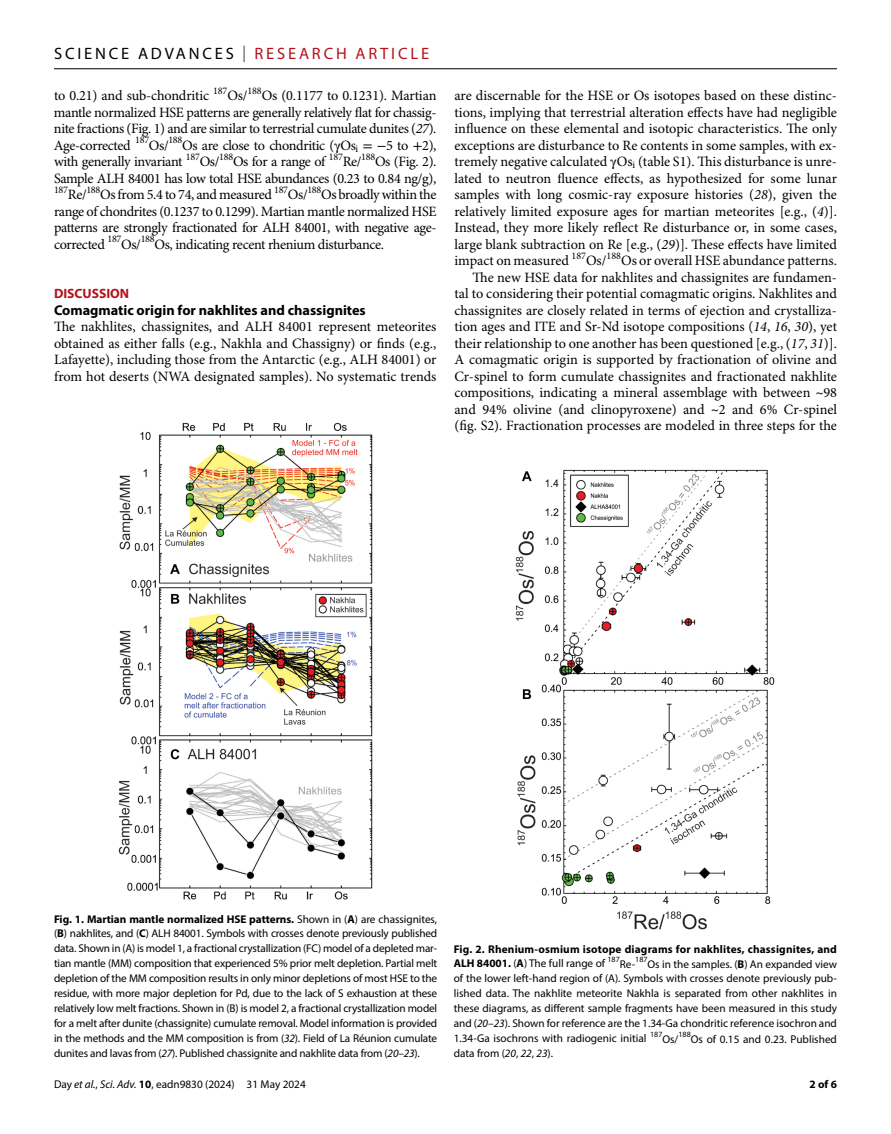
<style>
.page{position:relative;width:891px;height:1134px;background:#fff}
.page>*{position:absolute;margin:0;border:0;box-sizing:border-box;transform-origin:0 0}
.t1{font:16.5px "Myriad Pro";letter-spacing:.17em;color:#000}
.t2{font:14.25px/16.5px "Minion Pro";letter-spacing:-.005em;color:#000;text-align:justify}
.t3{font:700 14.25px "Myriad Pro";color:#000}
.t4{font:700 13.5px "Myriad Pro";color:#b5121b}
.t5{font:11.25px/15px "Myriad Pro";color:#000;text-align:justify}
.t6{font:700 11.25px "Myriad Pro";color:#000}
.s1{font-weight:300}
.s2{color:#b5121b}
.s3{font-style:italic}
.s4{font-family:"STIX"}
.s5{font-weight:700}
</style>
<div class="page">
<hr style="left:54px;top:68px;width:783px;height:1px;background:#000">
<img style="left:119px;top:422px;width:254px;height:478px">
<img style="left:516px;top:470px;width:259px;height:460px">
<p class="t1" style="left:54px;top:44px;width:376px">Science Ad va nces <span class="s1">|</span> <span class="s2">Resear ch Ar ticle</span></p>
<p class="t2" style="left:54px;top:88px;width:384px">to 0.21) and sub-chondritic <sup>187</sup>Os/<sup>188</sup>Os (0.1177 to 0.1231). Martian mantle normalized HSE patterns are generally relatively flat for chassig&shy;nite fractions (Fig. 1) and are similar to terrestrial cumulate dunites (<span class="s3">27</span>).<br>Age-corrected <sup>187</sup>Os/<sup>188</sup>Os are close to chondritic (<span class="s4">γ</span>Os<sub>i</sub> <span class="s4">= −</span>5 to <span class="s4">+</span>2), with generally invariant <sup>187</sup>Os/<sup>188</sup>Os for a range of <sup>187</sup>Re/<sup>188</sup>Os (Fig. 2).<br>Sample ALH 84001 has low total HSE abundances (0.23 to 0.84 ng/g), <sup>187</sup>Re/<sup>188</sup>Os from 5.4 to 74, and measured <sup>187</sup>Os/<sup>188</sup>Os broadly within the range of chondrites (0.1237 to 0.1299). Martian mantle normalized HSE patterns are strongly fractionated for ALH 84001, with negative age&shy;corrected <sup>187</sup>Os/<sup>188</sup>Os, indicating recent rhenium disturbance.</p>
<p class="t4" style="left:54px;top:285px;width:77px">DISCUSSION</p>
<p class="t3" style="left:54px;top:301px;width:313px">Comagmatic origin for nakhlites and chassignites</p>
<p class="t2" style="left:54px;top:319px;width:384px">The nakhlites, chassignites, and ALH 84001 represent meteorites obtained as either falls (e.g., Nakhla and Chassigny) or finds (e.g., Lafayette), including those from the Antarctic (e.g., ALH 84001) or from hot deserts (NWA designated samples). No systematic trends</p>
<p class="t2" style="left:454px;top:88px;width:384px;text-align:right">are discernable for the HSE or Os isotopes based on these distinc&shy;tions, implying that terrestrial alteration effects have had negligible influence on these elemental and isotopic characteristics. The only exceptions are disturbance to Re contents in some samples, with ex&shy;tremely negative calculated <span class="s4">γ</span>Os<sub>i</sub> (table S1). This disturbance is unre&shy;lated to neutron fluence effects, as hypothesized for some lunar samples with long cosmic-ray exposure histories (<span class="s3">28</span>), given the relatively limited exposure ages for martian meteorites [e.g., (<span class="s3">4</span>)].<br>Instead, they more likely reflect Re disturbance or, in some cases, large blank subtraction on Re [e.g., (<span class="s3">29</span>)]. These effects have limited impact on measured <sup>187</sup>Os/<sup>188</sup>Os or overall HSE abundance patterns.<br>The new HSE data for nakhlites and chassignites are fundamen-<br>tal to considering their potential comagmatic origins. Nakhlites and chassignites are closely related in terms of ejection and crystalliza&shy;tion ages and ITE and Sr-Nd isotope compositions (<span class="s3">14</span>, <span class="s3">16</span>, <span class="s3">30</span>), yet their relationship to one another has been questioned [e.g., (<span class="s3">17</span>, <span class="s3">31</span>)].<br>A comagmatic origin is supported by fractionation of olivine and Cr-spinel to form cumulate chassignites and fractionated nakhlite compositions, indicating a mineral assemblage with between <span class="s4">~</span>98 and 94% olivine (and clinopyroxene) and <span class="s4">~</span>2 and 6% Cr-spinel (fig. S2). Fractionation processes are modeled in three steps for the</p>
<p class="t5" style="left:54px;top:911px;width:385px"><span class="s5">Fig. 1. Martian mantle normalized HSE patterns.</span> Shown in (<span class="s5">A</span>) are chassignites, (<span class="s5">B</span>) nakhlites, and (<span class="s5">C</span>) ALH 84001. Symbols with crosses denote previously published data. Shown in (A) is model 1, a fractional crystallization (FC) model of a depleted mar&shy;tian mantle (MM) composition that experienced 5% prior melt depletion. Partial melt depletion of the MM composition results in only minor depletions of most HSE to the residue, with more major depletion for Pd, due to the lack of S exhaustion at these relatively low melt fractions. Shown in (B) is model 2, a fractional crystallization model for a melt after dunite (chassignite) cumulate removal. Model information is provided in the methods and the MM composition is from (<span class="s3">32</span>). Field of La Réunion cumulate dunites and lavas from (<span class="s3">27</span>). Published chassignite and nakhlite data from (<span class="s3">20</span>–<span class="s3">23</span>).</p>
<p class="t5" style="left:54px;top:1076px;width:253px">Day <span class="s3">et al.</span>, <span class="s3">Sci. Adv.</span> <span class="s5">10</span>, eadn9830 (2024) 31 May 2024</p>
<p class="t5" style="left:454px;top:941px;width:385px"><span class="s5">Fig. 2. Rhenium-osmium isotope diagrams for nakhlites, chassignites, and ALH 84001.</span> (<span class="s5">A</span>) The full range of <sup>187</sup>Re-<sup>187</sup>Os in the samples. (<span class="s5">B</span>) An expanded view of the lower left-hand region of (A). Symbols with crosses denote previously pub&shy;lished data. The nakhlite meteorite Nakhla is separated from other nakhlites in these diagrams, as different sample fragments have been measured in this study and (<span class="s3">20</span>–<span class="s3">23</span>). Shown for reference are the 1.34-Ga chondritic reference isochron and 1.34-Ga isochrons with radiogenic initial <sup>187</sup>Os/<sup>188</sup>Os of 0.15 and 0.23. Published data from (<span class="s3">20</span>, <span class="s3">22</span>, <span class="s3">23</span>).</p>
<p class="t6" style="left:810px;top:1076px;width:29px">2 of 6</p>
</div>
